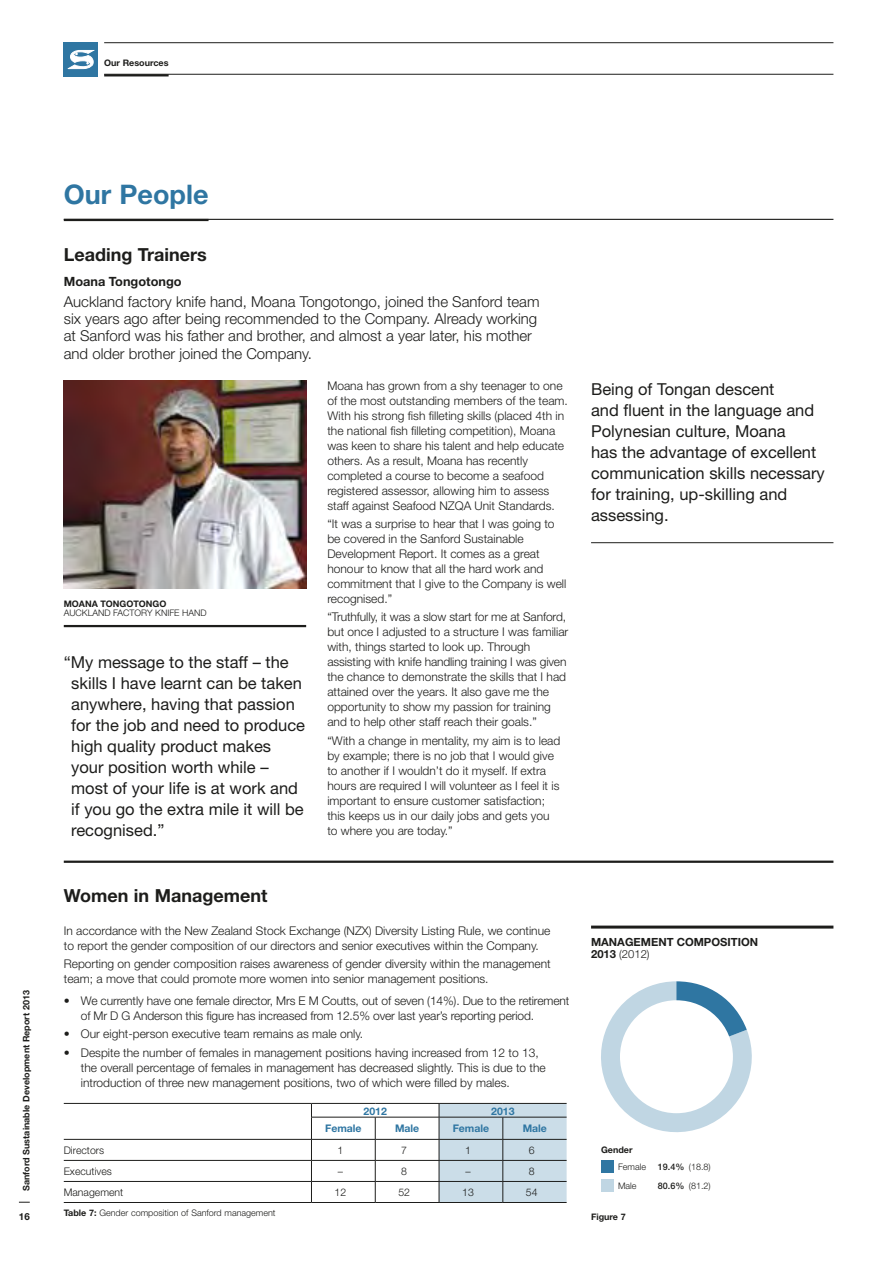
<style>
.page{position:relative;width:893px;height:1263px;background:#fff}
.page>*{position:absolute;margin:0;border:0;box-sizing:border-box;transform-origin:0 0}
.Heading_2{font:700 27px "Helvetica Neue";color:#2f76a2}
.Story_Head{font:700 18px "Helvetica Neue";color:#1d1d1b}
.Quote_with_name{font:16.5px/21px "Helvetica Neue";color:#1d1d1b}
.Pullout_Quote{font:16.5px/21px "Helvetica Neue";color:#1d1d1b}
.Intro{font:300 15px/17.2px "Helvetica Neue";color:#1d1d1b}
.Subhead_1{font:700 12.75px "Helvetica Neue";color:#1d1d1b}
.Body_copy{font:300 12px/15px "Helvetica Neue";color:#1d1d1b}
.Graph_Head1{font:700 11.25px "Helvetica Neue";color:#1d1d1b}
.Graph_Head2{font:300 11.25px "Helvetica Neue";color:#1d1d1b}
.Table_Body{font:300 10.5px "Helvetica Neue";color:#1d1d1b}
.Table_Head{font:700 10.5px "Helvetica Neue";color:#2f76a2}
.t1{font:700 9.75px "Helvetica Neue";color:#1d1d1b}
.Figure_Table{font:300 9px "Helvetica Neue";color:#1d1d1b}
.Note{font:700 9px "Helvetica Neue";color:#1d1d1b}
.s1{font-weight:700}
.s2{font-weight:500}
</style>
<div class="page">
<div style="left:64px;top:43px;width:34px;height:34px;background:#2f76a2"></div>
<svg style="left:68px;top:50px;width:26px;height:19px"></svg>
<hr style="left:104px;top:42px;width:729px;height:1px;background:#1d1d1b">
<hr style="left:104px;top:74px;width:729px;height:1px;background:#1d1d1b">
<hr style="left:104px;top:74px;width:65px;height:2px;background:#1d1d1b">
<hr style="left:64px;top:219px;width:769px;height:1px;background:#1d1d1b">
<hr style="left:64px;top:219px;width:145px;height:2px;background:#1d1d1b">
<hr style="left:64px;top:1103px;width:247px;height:1px;background:#1d1d1b">
<hr style="left:311px;top:1103px;width:64px;height:1px;background:#1d1d1b">
<hr style="left:375px;top:1103px;width:64px;height:1px;background:#1d1d1b">
<hr style="left:311px;top:1117px;width:64px;height:1px;background:#1d1d1b">
<hr style="left:375px;top:1117px;width:64px;height:1px;background:#1d1d1b">
<hr style="left:64px;top:1139px;width:247px;height:1px;background:#1d1d1b">
<hr style="left:311px;top:1139px;width:64px;height:1px;background:#1d1d1b">
<hr style="left:375px;top:1139px;width:64px;height:1px;background:#1d1d1b">
<hr style="left:64px;top:1160px;width:247px;height:1px;background:#1d1d1b">
<hr style="left:311px;top:1160px;width:64px;height:1px;background:#1d1d1b">
<hr style="left:375px;top:1160px;width:64px;height:1px;background:#1d1d1b">
<hr style="left:64px;top:1181px;width:247px;height:1px;background:#1d1d1b">
<hr style="left:311px;top:1181px;width:64px;height:1px;background:#1d1d1b">
<svg style="left:311px;top:1103px;width:1px;height:99px"></svg>
<hr style="left:375px;top:1181px;width:64px;height:1px;background:#1d1d1b">
<svg style="left:375px;top:1117px;width:1px;height:85px"></svg>
<svg style="left:439px;top:1103px;width:128px;height:99px;background:#c0d1db"></svg>
<hr style="left:64px;top:1202px;width:247px;height:1px;background:#1d1d1b">
<hr style="left:311px;top:1202px;width:64px;height:1px;background:#1d1d1b">
<hr style="left:375px;top:1202px;width:64px;height:1px;background:#1d1d1b">
<hr style="left:439px;top:1202px;width:64px;height:1px;background:#1d1d1b">
<hr style="left:503px;top:1202px;width:64px;height:1px;background:#1d1d1b">
<img style="left:64px;top:381px;width:242px;height:207px">
<hr style="left:64px;top:625px;width:242px;height:2px;background:#1d1d1b">
<hr style="left:591px;top:925px;width:242px;height:3px;background:#1d1d1b">
<svg style="left:601px;top:981px;width:151px;height:152px"></svg>
<div style="left:620px;top:1000px;width:113px;height:113px;background:#fff;border-radius:50%"></div>
<div style="left:601px;top:1160px;width:13px;height:12px;background:#2f76a2"></div>
<div style="left:601px;top:1179px;width:13px;height:12px;background:#c0d6e3"></div>
<hr style="left:64px;top:860px;width:769px;height:3px;background:#1d1d1b">
<hr style="left:591px;top:542px;width:242px;height:1px;background:#1d1d1b">
<p class="Note" style="left:104px;top:57px;width:66px">Our Resources</p>
<p class="Note" style="left:21px;top:1191px;width:203px;rotate:-90deg">Sanford Sustainable Development Report 2013</p>
<p class="t1" style="left:19px;top:1211px;width:12px">16</p>
<p class="Heading_2" style="left:64px;top:178px;width:146px">Our People</p>
<p class="Story_Head" style="left:64px;top:243px;width:145px">Leading Trainers</p>
<p class="Subhead_1" style="left:64px;top:274px;width:119px">Moana Tongotongo</p>
<p class="Intro" style="left:64px;top:292px;width:477px">Auckland factory knife hand, Moana Tongotongo, joined the Sanford team six years ago after being recommended to the Company. Already working at Sanford was his father and brother, and almost a year later, his mother and older brother joined the Company.</p>
<p class="Note" style="left:64px;top:598px;width:104px">MOANA TONGOTONGO</p>
<p class="Figure_Table" style="left:64px;top:608px;width:144px">AUCKLAND FACTORY KNIFE HAND</p>
<p class="Quote_with_name" style="left:71px;top:651px;width:235px;text-indent:-7px">“My message to the staff – the skills I have learnt can be taken anywhere, having that passion for the job and need to produce high quality product makes your position worth while – most of your life is at work and if you go the extra mile it will be recognised.”</p>
<p class="Story_Head" style="left:64px;top:884px;width:205px">Women in Management</p>
<p class="Body_copy" style="left:327px;top:378px;width:242px">Moana has grown from a shy teenager to one of the most outstanding members of the team.<br>With his strong fish filleting skills (placed 4th in the national fish filleting competition), Moana was keen to share his talent and help educate others. As a result, Moana has recently completed a course to become a seafood registered assessor, allowing him to assess staff against Seafood NZQA Unit Standards.</p>
<p class="Body_copy" style="left:327px;top:516px;width:240px">“It was a surprise to hear that I was going to be covered in the Sanford Sustainable Development Report. It comes as a great honour to know that all the hard work and commitment that I give to the Company is well recognised.”</p>
<p class="Body_copy" style="left:327px;top:609px;width:242px">“Truthfully, it was a slow start for me at Sanford, but once I adjusted to a structure I was familiar with, things started to look up. Through assisting with knife handling training I was given the chance to demonstrate the skills that I had attained over the years. It also gave me the opportunity to show my passion for training and to help other staff reach their goals.”</p>
<p class="Body_copy" style="left:327px;top:733px;width:234px">“With a change in mentality, my aim is to lead by example; there is no job that I would give to another if I wouldn’t do it myself. If extra hours are required I will volunteer as I feel it is important to ensure customer satisfaction; this keeps us in our daily jobs and gets you to where you are today.”</p>
<p class="Body_copy" style="left:64px;top:922px;width:488px">In accordance with the New Zealand Stock Exchange (NZX) Diversity Listing Rule, we continue to report the gender composition of our directors and senior executives within the Company.</p>
<p class="Body_copy" style="left:64px;top:956px;width:489px">Reporting on gender composition raises awareness of gender diversity within the management team; a move that could promote more women into senior management positions.</p>
<p class="Body_copy" style="left:81px;top:993px;width:490px;text-indent:-17px">• We currently have one female director, Mrs E M Coutts, out of seven (14%). Due to the retirement of Mr D G Anderson this figure has increased from 12.5% over last year’s reporting period.</p>
<p class="Body_copy" style="left:64px;top:1026px;width:301px">• Our eight-person executive team remains as male only.</p>
<p class="Body_copy" style="left:81px;top:1044px;width:467px;text-indent:-17px">• Despite the number of females in management positions having increased from 12 to 13, the overall percentage of females in management has decreased slightly. This is due to the introduction of three new management positions, two of which were filled by males.</p>
<p class="Table_Head" style="left:364px;top:1105px;width:25px">2012</p>
<p class="Table_Head" style="left:491px;top:1105px;width:25px">2013</p>
<p class="Table_Head" style="left:325px;top:1122px;width:38px">Female</p>
<p class="Table_Head" style="left:395px;top:1122px;width:26px">Male</p>
<p class="Table_Head" style="left:453px;top:1122px;width:38px">Female</p>
<p class="Table_Head" style="left:523px;top:1122px;width:26px">Male</p>
<p class="Table_Body" style="left:64px;top:1144px;width:42px">Directors</p>
<p class="Table_Body" style="left:338px;top:1144px;width:7px">1</p>
<p class="Table_Body" style="left:401px;top:1144px;width:7px">7</p>
<p class="Table_Body" style="left:465px;top:1144px;width:7px">1</p>
<p class="Table_Body" style="left:529px;top:1144px;width:7px">6</p>
<p class="Table_Body" style="left:64px;top:1165px;width:50px">Executives</p>
<p class="Table_Body" style="left:338px;top:1165px;width:7px">–</p>
<p class="Table_Body" style="left:401px;top:1165px;width:7px">8</p>
<p class="Table_Body" style="left:465px;top:1165px;width:7px">–</p>
<p class="Table_Body" style="left:529px;top:1165px;width:7px">8</p>
<p class="Table_Body" style="left:64px;top:1186px;width:61px">Management</p>
<p class="Table_Body" style="left:335px;top:1186px;width:13px">12</p>
<p class="Table_Body" style="left:398px;top:1186px;width:13px">52</p>
<p class="Table_Body" style="left:462px;top:1186px;width:13px">13</p>
<p class="Table_Body" style="left:526px;top:1186px;width:13px">54</p>
<p class="Figure_Table" style="left:64px;top:1208px;width:213px"><span class="s1">Table 7:</span> Gender composition of Sanford management</p>
<p class="Pullout_Quote" style="left:591px;top:378px;width:235px">Being of Tongan descent<br>and fluent in the language and<br>Polynesian culture, Moana<br>has the advantage of excellent communication skills necessary for training, up-skilling and assessing.</p>
<p class="Graph_Head1" style="left:591px;top:935px;width:169px">MANAGEMENT COMPOSITION</p>
<p class="Graph_Head2" style="left:591px;top:947px;width:60px"><span class="s1">2013</span> (2012)</p>
<p class="Note" style="left:601px;top:1144px;width:33px">Gender</p>
<p class="Figure_Table" style="left:618px;top:1161px;width:30px">Female</p>
<p class="Figure_Table" style="left:658px;top:1161px;width:54px"><span class="s2">19.4%</span> (18.8)</p>
<p class="Figure_Table" style="left:618px;top:1180px;width:20px">Male</p>
<p class="Figure_Table" style="left:658px;top:1180px;width:54px"><span class="s2">80.6%</span> (81.2)</p>
<p class="Note" style="left:591px;top:1211px;width:36px">Figure 7</p>
</div>
